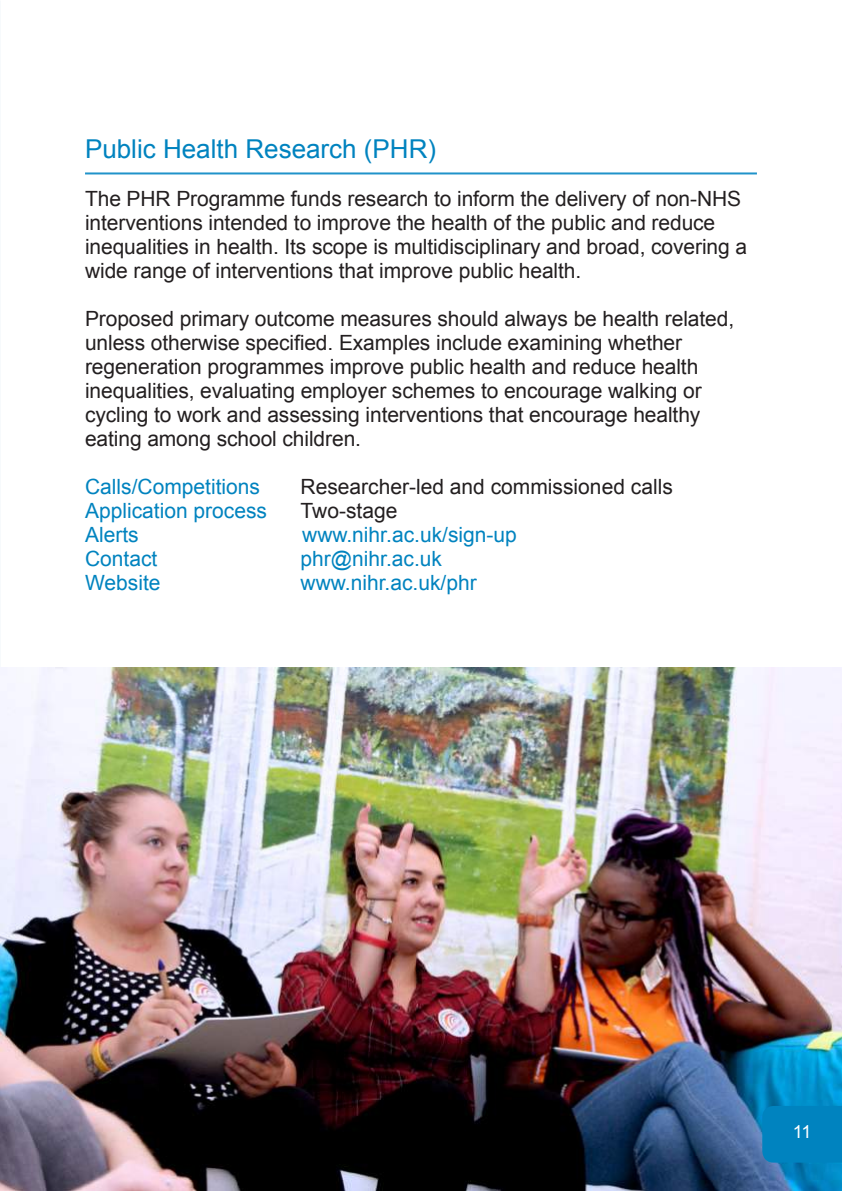
<style>
.page{position:relative;width:842px;height:1191px;background:#fff}
.page>*{position:absolute;margin:0;border:0;box-sizing:border-box;transform-origin:0 0}
.t1{font:26px "Arial";color:#0083bf}
.t2{font:21px/24px "Arial";letter-spacing:-.005em;color:#231f20}
.t3{font:21px "Arial";color:#0083bf}
.t4{font:18px "Arial";color:#fff}
</style>
<div class="page">
<hr style="left:85px;top:172px;width:672px;height:2px;background:#2093ca">
<img style="left:0;top:667px;width:842px;height:524px">
<div style="left:762px;top:1106px;width:80px;height:56px;background:#0083bf"></div>
<p class="t1" style="left:85px;top:132px;width:353px">Public Health Research (PHR)</p>
<p class="t2" style="left:85px;top:187px;width:664px">The PHR Programme funds research to inform the delivery of non-NHS interventions intended to improve the health of the public and reduce inequalities in health. Its scope is multidisciplinary and broad, covering a wide range of interventions that improve public health.</p>
<p class="t2" style="left:85px;top:307px;width:651px">Proposed primary outcome measures should always be health related, unless otherwise specified. Examples include examining whether regeneration programmes improve public health and reduce health inequalities, evaluating employer schemes to encourage walking or cycling to work and assessing interventions that encourage healthy eating among school children.</p>
<p class="t3" style="left:85px;top:473px;width:177px">Calls/Competitions</p>
<p class="t2" style="left:300px;top:475px;width:374px">Researcher-led and commissioned calls</p>
<p class="t3" style="left:85px;top:497px;width:184px">Application process</p>
<p class="t2" style="left:300px;top:499px;width:98px">Two-stage</p>
<p class="t3" style="left:85px;top:521px;width:55px">Alerts</p>
<p class="t3" style="left:302px;top:521px;width:216px">www.nihr.ac.uk/sign-up</p>
<p class="t3" style="left:85px;top:545px;width:74px">Contact</p>
<p class="t3" style="left:300px;top:545px;width:143px">phr@nihr.ac.uk</p>
<p class="t3" style="left:85px;top:569px;width:77px">Website</p>
<p class="t3" style="left:300px;top:569px;width:178px">www.nihr.ac.uk/phr</p>
<p class="t4" style="left:793px;top:1120px;width:20px">11</p>
</div>
